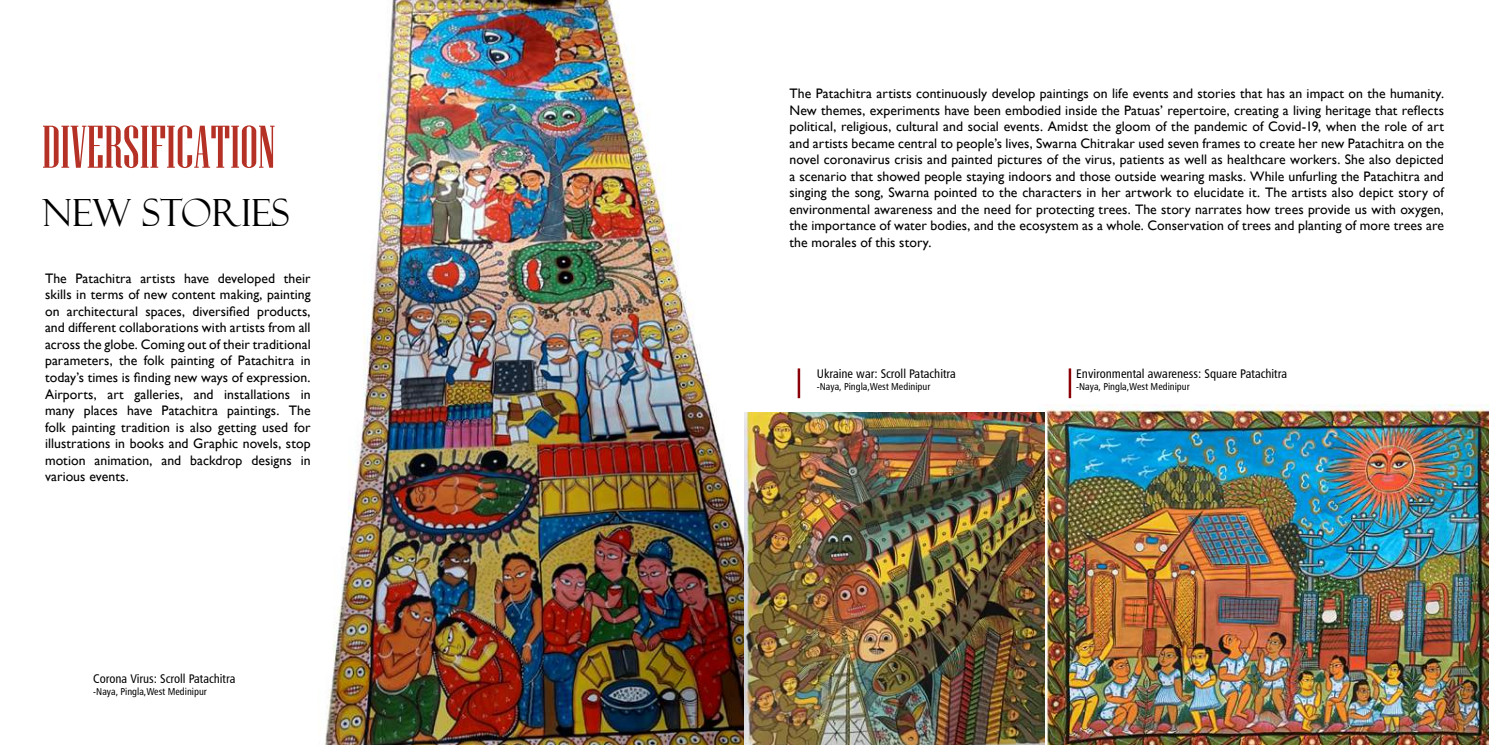
<style>
.page{position:relative;width:1489px;height:745px;background:#fff}
.page>*{position:absolute;margin:0;border:0;box-sizing:border-box;transform-origin:0 0}
.t1{font:60px "Niagara Solid";color:#b53125}
.t2{font:37.5px "Felix Titling";color:#000}
.t3{font:13.75px/16.5px "Gill Sans";letter-spacing:.005em;color:#000;text-align:justify}
.t4{font:12.5px "Humanist 777 BT Roman Condensed B";color:#000}
.t5{font:10px "Humanist 777 BT Roman Condensed B";color:#000}
</style>
<div class="page">
<img style="left:325px;top:0;width:419px;height:744px">
<img style="left:1044px;top:404px;width:444px;height:340px">
<img style="left:744px;top:412px;width:300px;height:332px">
<hr style="left:1068px;top:368px;width:3px;height:30px;background:#8a0207">
<hr style="left:797px;top:368px;width:3px;height:30px;background:#8a0207">
<h1 class="t1" style="left:42px;top:125px;width:235px">DIVERSIFICATION</h1>
<h2 class="t2" style="left:42px;top:191px;width:249px">NEW STORIES</h2>
<p class="t3" style="left:45px;top:271px;width:267px">The Patachitra artists have developed their skills in terms of new content making, painting on architectural spaces, diversi昀椀ed products, and different collaborations with artists from all across the globe. Coming out of their traditional parameters, the folk painting of Patachitra in today’s times is 昀椀nding new ways of expression.<br>Airports, art galleries, and installations in many places have Patachitra paintings. The folk painting tradition is also getting used for illustrations in books and Graphic novels, stop motion animation, and backdrop designs in various events.</p>
<p class="t4" style="left:93px;top:673px;width:144px">Corona Virus: Scroll Patachitra</p>
<p class="t5" style="left:93px;top:687px;width:115px">-Naya, Pingla,West Medinipur</p>
<p class="t3" style="left:789px;top:87px;width:656px">The Patachitra artists continuously develop paintings on life events and stories that has an impact on the humanity.<br>New themes, experiments have been embodied inside the Patuas’ repertoire, creating a living heritage that re昀氀ects political, religious, cultural and social events. Amidst the gloom of the pandemic of Covid-19, when the role of art and artists became central to people’s lives, Swarna Chitrakar used seven frames to create her new Patachitra on the novel coronavirus crisis and painted pictures of the virus, patients as well as healthcare workers. She also depicted a scenario that showed people staying indoors and those outside wearing masks. While unfurling the Patachitra and singing the song, Swarna pointed to the characters in her artwork to elucidate it. The artists also depict story of environmental awareness and the need for protecting trees. The story narrates how trees provide us with oxygen, the importance of water bodies, and the ecosystem as a whole. Conservation of trees and planting of more trees are the morales of this story.</p>
<p class="t4" style="left:816px;top:368px;width:141px">Ukraine war: Scroll Patachitra</p>
<p class="t5" style="left:816px;top:382px;width:115px">-Naya, Pingla,West Medinipur</p>
<p class="t4" style="left:1076px;top:368px;width:212px">Environmental awareness: Square Patachitra</p>
<p class="t5" style="left:1076px;top:382px;width:115px">-Naya, Pingla,West Medinipur</p>
</div>
